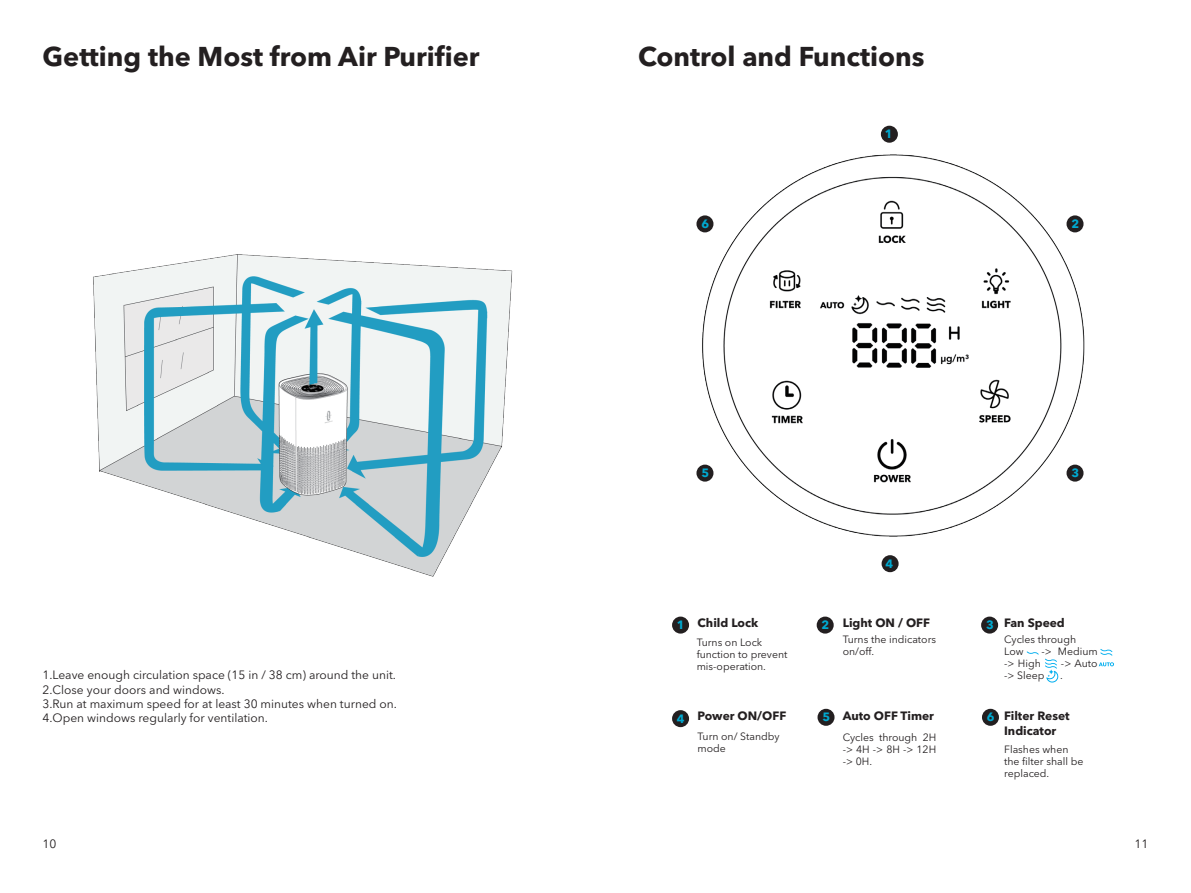
<style>
.page{position:relative;width:1191px;height:893px;background:#fff}
.page>*{position:absolute;margin:0;border:0;box-sizing:border-box;transform-origin:0 0}
.t1{font:700 27px "Avenir Next LT Pro";color:#231f20}
.t2{font:12px/14.4px "Avenir Next LT Pro";color:#231f20}
.t3{font:700 12px/14.4px "Avenir Next LT Pro";color:#231f20}
.t4{font:700 12px "Avenir Next LT Pro";color:#00a9d0}
.t5{font:10.5px/12px "Avenir Next LT Pro";color:#231f20}
</style>
<div class="page">
<img style="left:696px;top:125px;width:389px;height:439px">
<div style="left:672px;top:617px;width:17px;height:17px;background:#231f20;border-radius:50%"></div>
<div style="left:672px;top:710px;width:17px;height:17px;background:#231f20;border-radius:50%"></div>
<div style="left:816px;top:617px;width:17px;height:17px;background:#231f20;border-radius:50%"></div>
<div style="left:817px;top:709px;width:17px;height:17px;background:#231f20;border-radius:50%"></div>
<div style="left:981px;top:617px;width:17px;height:17px;background:#231f20;border-radius:50%"></div>
<div style="left:982px;top:709px;width:17px;height:17px;background:#231f20;border-radius:50%"></div>
<div style="left:1066px;top:215px;width:17px;height:17px;background:#231f20;border-radius:50%"></div>
<div style="left:696px;top:215px;width:17px;height:17px;background:#231f20;border-radius:50%"></div>
<div style="left:696px;top:465px;width:17px;height:17px;background:#231f20;border-radius:50%"></div>
<div style="left:1066px;top:465px;width:17px;height:17px;background:#231f20;border-radius:50%"></div>
<div style="left:881px;top:555px;width:17px;height:17px;background:#231f20;border-radius:50%"></div>
<div style="left:881px;top:126px;width:17px;height:17px;background:#231f20;border-radius:50%"></div>
<svg style="left:1026px;top:651px;width:12px;height:4px"></svg>
<svg style="left:1100px;top:649px;width:12px;height:7px"></svg>
<svg style="left:1045px;top:659px;width:13px;height:23px"></svg>
<svg style="left:1099px;top:662px;width:15px;height:4px"></svg>
<img style="left:93px;top:254px;width:420px;height:323px">
<h1 class="t1" style="left:43px;top:40px;width:438px">Getting the Most from Air Purifier</h1>
<h1 class="t1" style="left:638px;top:40px;width:288px">Control and Functions</h1>
<p class="t4" style="left:885px;top:127px;width:9px">1</p>
<p class="t4" style="left:701px;top:216px;width:9px">6</p>
<p class="t4" style="left:1071px;top:216px;width:9px">2</p>
<p class="t4" style="left:701px;top:465px;width:9px">5</p>
<p class="t4" style="left:1071px;top:465px;width:9px">3</p>
<p class="t2" style="left:43px;top:668px;width:356px">1.Leave enough circulation space (15 in / 38 cm) around the unit.<br>2.Close your doors and windows.<br>3.Run at maximum speed for at least 30 minutes when turned on.<br>4.Open windows regularly for ventilation.</p>
<p class="t4" style="left:677px;top:617px;width:9px">1</p>
<p class="t3" style="left:697px;top:615px;width:62px">Child Lock</p>
<p class="t5" style="left:696px;top:636px;width:92px">Turns on Lock function to prevent mis-operation.</p>
<p class="t4" style="left:677px;top:711px;width:9px">4</p>
<p class="t3" style="left:697px;top:709px;width:90px">Power ON/OFF</p>
<p class="t5" style="left:697px;top:731px;width:84px">Turn on/ Standby mode</p>
<p class="t4" style="left:885px;top:556px;width:9px">4</p>
<p class="t4" style="left:821px;top:617px;width:9px">2</p>
<p class="t3" style="left:842px;top:615px;width:89px">Light ON / OFF</p>
<p class="t5" style="left:842px;top:634px;width:95px">Turns the indicators on/off.</p>
<p class="t4" style="left:822px;top:710px;width:9px">5</p>
<p class="t3" style="left:842px;top:709px;width:93px">Auto OFF Timer</p>
<p class="t5" style="left:842px;top:731px;width:95px;text-align:justify">Cycles through 2H -&gt; 4H -&gt; 8H -&gt; 12H -&gt; 0H.</p>
<p class="t4" style="left:986px;top:617px;width:9px">3</p>
<p class="t3" style="left:1004px;top:615px;width:62px">Fan Speed</p>
<p class="t5" style="left:1004px;top:634px;width:73px">Cycles through<br>Low</p>
<p class="t5" style="left:1041px;top:646px;width:58px">-&gt; Medium</p>
<p class="t5" style="left:1004px;top:658px;width:38px">-&gt; High</p>
<p class="t5" style="left:1061px;top:658px;width:38px">-&gt; Auto</p>
<p class="t5" style="left:1004px;top:670px;width:42px">-&gt; Sleep</p>
<p class="t5" style="left:1060px;top:670px;width:4px">.</p>
<p class="t4" style="left:987px;top:710px;width:9px">6</p>
<p class="t3" style="left:1004px;top:709px;width:67px">Filter Reset<br>Indicator</p>
<p class="t5" style="left:1004px;top:743px;width:81px">Flashes when the filter shall be replaced.</p>
<p class="t2" style="left:43px;top:836px;width:15px">10</p>
<p class="t2" style="left:1134px;top:836px;width:15px">11</p>
</div>
